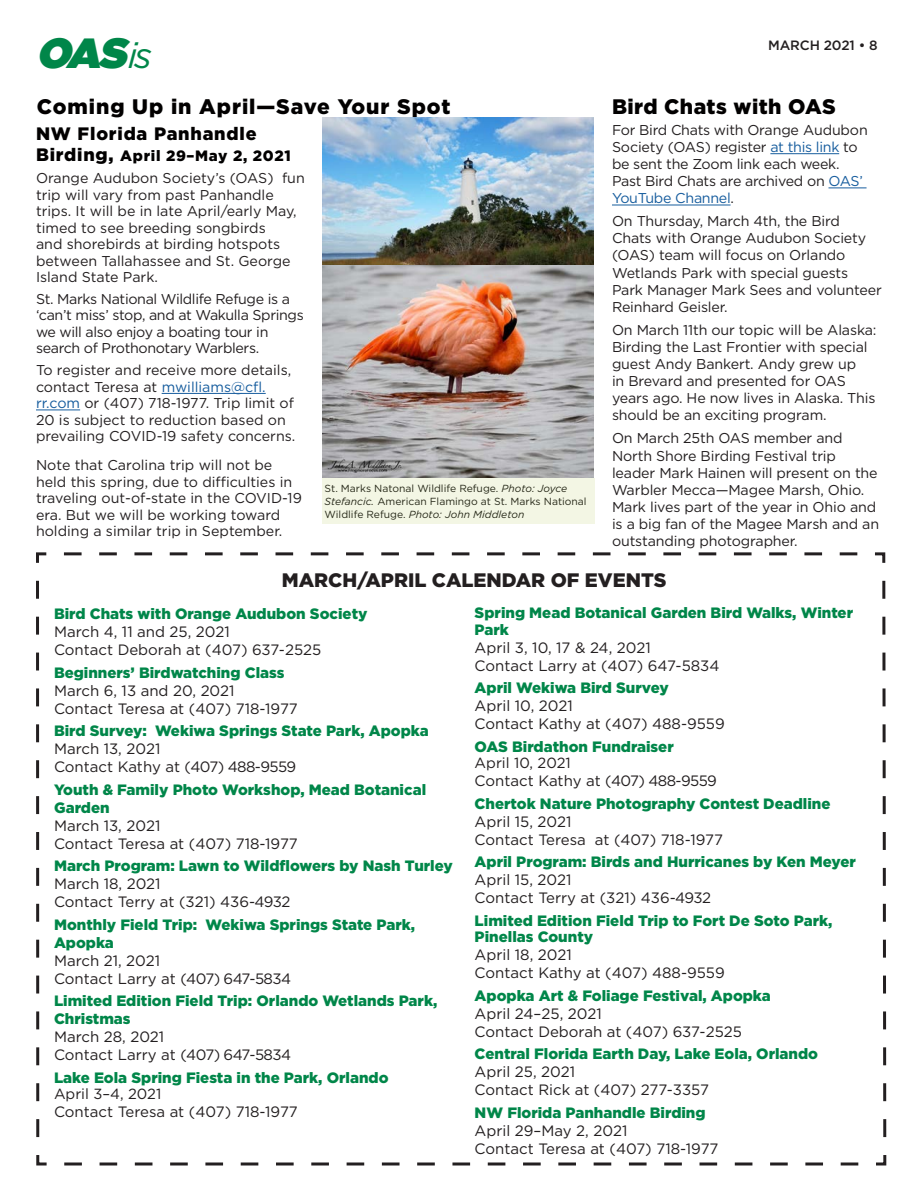
<style>
.page{position:relative;width:918px;height:1188px;background:#fff}
.page>*{position:absolute;margin:0;border:0;box-sizing:border-box;transform-origin:0 0}
.t1{font:italic 42px "Gotham Ultra";color:#008649}
.Calendar_dates{font:900 21px "Gotham";letter-spacing:.035em;color:#020000}
.CAL_Date{font:900 19.5px "Gotham";color:#231f20}
.OASis_9_6_3_5{font:900 18px "Gotham";letter-spacing:.045em;color:#020000}
.Calendar_dates-2{font:900 15px/18px "Gotham";color:#008649}
.Calendar_dates-3{font:15px/18px "Gotham";color:#231f20}
.OASis_9_6_3_5-2{font:900 15px "Gotham";letter-spacing:.045em;color:#020000}
.Calendar_dates-4{font:14.7px "Gotham";color:#231f20}
.OASis_9_6_3_5-3{font:14.25px/17.1px "Gotham";letter-spacing:-.01em;color:#231f20}
.t2{font:500 13.5px "Gotham";letter-spacing:-.01em;color:#231f20}
.t3{font:10.2px/12.6px "Gotham";color:#262818}
.s1{font-family:"Gotham";font-size:36px}
.s2{font-size:18px}
.s3{color:#175d9e}
.s4{font-style:italic}
.s5{font-weight:900;color:#008649}
.s6{font-weight:400;color:#231f20}
</style>
<div class="page">
<svg style="left:36px;top:552px;width:851px;height:614px"></svg>
<hr style="left:162px;top:393px;width:104px;height:1px;background:#175d9e">
<hr style="left:36px;top:410px;width:44px;height:1px;background:#175d9e">
<img style="left:322px;top:118px;width:271px;height:148px">
<div style="left:322px;top:478px;width:274px;height:46px;background:#f3f6e4"></div>
<hr style="left:770px;top:153px;width:69px;height:1px;background:#175d9e">
<hr style="left:828px;top:188px;width:39px;height:1px;background:#175d9e">
<hr style="left:612px;top:205px;width:119px;height:1px;background:#175d9e">
<img style="left:322px;top:266px;width:271px;height:211px">
<h1 class="t1" style="left:36px;top:28px;width:117px">OAS<span class="s1">i s</span></h1>
<p class="t2" style="left:768px;top:37px;width:111px">MARCH 2021 • 8</p>
<p class="Calendar_dates" style="left:37px;top:94px;width:415px">Coming Up in April—Save Your Spot</p>
<p class="OASis_9_6_3_5" style="left:36px;top:123px;width:222px">NW Florida Panhandle</p>
<p class="OASis_9_6_3_5-2" style="left:36px;top:147px;width:256px"><span class="s2">Birding,</span> April 29–May 2, 2021</p>
<p class="OASis_9_6_3_5-3" style="left:36px;top:169px;width:270px;line-height:16.5px">Orange Audubon Society’s (OAS) fun trip will vary from past Panhandle trips. It will be in late April/early May, timed to see breeding songbirds<br>and shorebirds at birding hotspots between Tallahassee and St. George Island State Park.</p>
<p class="OASis_9_6_3_5-3" style="left:36px;top:290px;width:269px;line-height:16.5px">St. Marks National Wildlife Refuge is a ‘can’t miss’ stop, and at Wakulla Springs we will also enjoy a boating tour in search of Prothonotary Warblers.</p>
<p class="OASis_9_6_3_5-3" style="left:36px;top:361px;width:261px;line-height:16.5px">To register and receive more details, contact Teresa at <span class="s3">mwilliams@cfl. rr.com</span> or (407) 718-1977. Trip limit of 20 is subject to reduction based on prevailing COVID-19 safety concerns.</p>
<p class="OASis_9_6_3_5-3" style="left:36px;top:457px;width:267px;line-height:16.5px">Note that Carolina trip will not be held this spring, due to difficulties in traveling out-of-state in the COVID-19 era. But we will be working toward holding a similar trip in September.</p>
<p class="t3" style="left:325px;top:482px;width:264px">St. Marks Natonal Wildlife Refuge. <span class="s4">Photo: Joyce<br>Stefancic.</span> American Flamingo at St. Marks National<br>Wildlife Refuge. <span class="s4">Photo: John Middleton</span></p>
<p class="Calendar_dates" style="left:612px;top:94px;width:225px">Bird Chats with OAS</p>
<p class="OASis_9_6_3_5-3" style="left:612px;top:121px;width:257px">For Bird Chats with Orange Audubon<br>Society (OAS) register <span class="s3">at this link</span> to be sent the Zoom link each week.<br>Past Bird Chats are archived on <span class="s3">OAS’<br>YouTube Channel</span>.</p>
<p class="OASis_9_6_3_5-3" style="left:612px;top:212px;width:271px">On Thursday, March 4th, the Bird<br>Chats with Orange Audubon Society (OAS) team will focus on Orlando<br>Wetlands Park with special guests<br>Park Manager Mark Sees and volunteer<br>Reinhard Geisler.</p>
<p class="OASis_9_6_3_5-3" style="left:612px;top:321px;width:266px">On March 11th our topic will be Alaska:<br>Birding the Last Frontier with special guest Andy Bankert. Andy grew up<br>in Brevard and presented for OAS years ago. He now lives in Alaska. This should be an exciting program.</p>
<p class="OASis_9_6_3_5-3" style="left:612px;top:430px;width:269px">On March 25th OAS member and North Shore Birding Festival trip leader Mark Hainen will present on the Warbler Mecca—Magee Marsh, Ohio.<br>Mark lives part of the year in Ohio and is a big fan of the Magee Marsh and an outstanding photographer.</p>
<p class="CAL_Date" style="left:282px;top:569px;width:386px">MARCH/APRIL CALENDAR OF EVENTS</p>
<p class="Calendar_dates-3" style="left:54px;top:605px;width:315px"><span class="s5">Bird Chats with Orange Audubon Society<br></span>March 4, 11 and 25, 2021<br>Contact Deborah at (407) 637-2525</p>
<p class="Calendar_dates-3" style="left:54px;top:663px;width:245px"><span class="s5">Beginners’ Birdwatching Class<br></span>March 6, 13 and 20, 2021<br>Contact Teresa at (407) 718-1977</p>
<p class="Calendar_dates-2" style="left:54px;top:721px;width:376px">Bird Survey: Wekiwa Springs State Park, Apopka<br><span class="s6">March 13, 2021<br>Contact Kathy at (407) 488-9559</span></p>
<p class="Calendar_dates-2" style="left:54px;top:780px;width:374px">Youth &amp; Family Photo Workshop, Mead Botanical<br>Garden</p>
<p class="Calendar_dates-3" style="left:54px;top:816px;width:245px">March 13, 2021<br>Contact Teresa at (407) 718-1977</p>
<p class="Calendar_dates-2" style="left:54px;top:856px;width:400px">March Program: Lawn to Wildflowers by Nash Turley<br><span class="s6">March 18, 2021</span></p>
<p class="Calendar_dates-3" style="left:54px;top:893px;width:238px">Contact Terry at (321) 436-4932</p>
<p class="Calendar_dates-2" style="left:54px;top:915px;width:363px">Monthly Field Trip: Wekiwa Springs State Park,<br>Apopka<br><span class="s6">March 21, 2021<br>Contact Larry at (407) 647-5834</span></p>
<p class="Calendar_dates-2" style="left:54px;top:991px;width:385px">Limited Edition Field Trip: Orlando Wetlands Park,<br>Christmas</p>
<p class="Calendar_dates-3" style="left:54px;top:1028px;width:239px">March 28, 2021<br>Contact Larry at (407) 647-5834</p>
<p class="Calendar_dates-2" style="left:54px;top:1068px;width:336px">Lake Eola Spring Fiesta in the Park, Orlando</p>
<p class="Calendar_dates-4" style="left:54px;top:1086px;width:109px">April 3–4, 2021</p>
<p class="Calendar_dates-3" style="left:54px;top:1103px;width:245px">Contact Teresa at (407) 718-1977</p>
<p class="Calendar_dates-2" style="left:475px;top:604px;width:380px;line-height:16.5px">Spring Mead Botanical Garden Bird Walks, Winter<br>Park</p>
<p class="Calendar_dates-3" style="left:475px;top:638px;width:178px">April 3, 10, 17 &amp; 24, 2021</p>
<p class="Calendar_dates-3" style="left:475px;top:656px;width:246px">Contact Larry at (407) 647-5834</p>
<p class="Calendar_dates-2" style="left:475px;top:679px;width:196px">April Wekiwa Bird Survey</p>
<p class="Calendar_dates-3" style="left:475px;top:697px;width:100px">April 10, 2021</p>
<p class="Calendar_dates-3" style="left:475px;top:715px;width:252px">Contact Kathy at (407) 488-9559</p>
<p class="Calendar_dates-2" style="left:475px;top:737px;width:201px">OAS Birdathon Fundraiser</p>
<p class="Calendar_dates-4" style="left:475px;top:755px;width:98px">April 10, 2021</p>
<p class="Calendar_dates-3" style="left:475px;top:772px;width:244px">Contact Kathy at (407) 488-9559</p>
<p class="Calendar_dates-2" style="left:475px;top:794px;width:357px">Chertok Nature Photography Contest Deadline</p>
<p class="Calendar_dates-3" style="left:475px;top:812px;width:98px">April 15, 2021</p>
<p class="Calendar_dates-3" style="left:475px;top:830px;width:250px">Contact Teresa at (407) 718-1977</p>
<p class="Calendar_dates-2" style="left:475px;top:853px;width:383px">April Program: Birds and Hurricanes by Ken Meyer<br><span class="s6">April 15, 2021</span></p>
<p class="Calendar_dates-3" style="left:475px;top:889px;width:238px">Contact Terry at (321) 436-4932</p>
<p class="Calendar_dates-2" style="left:475px;top:912px;width:359px;line-height:16.5px">Limited Edition Field Trip to Fort De Soto Park,<br>Pinellas County</p>
<p class="Calendar_dates-3" style="left:475px;top:946px;width:99px">April 18, 2021</p>
<p class="Calendar_dates-3" style="left:475px;top:964px;width:252px">Contact Kathy at (407) 488-9559</p>
<p class="Calendar_dates-2" style="left:475px;top:986px;width:298px">Apopka Art &amp; Foliage Festival, Apopka</p>
<p class="Calendar_dates-3" style="left:475px;top:1004px;width:129px">April 24–25, 2021</p>
<p class="Calendar_dates-3" style="left:475px;top:1022px;width:269px">Contact Deborah at (407) 637-2525</p>
<p class="Calendar_dates-2" style="left:475px;top:1045px;width:345px">Central Florida Earth Day, Lake Eola, Orlando</p>
<p class="Calendar_dates-3" style="left:475px;top:1063px;width:102px">April 25, 2021</p>
<p class="Calendar_dates-3" style="left:475px;top:1081px;width:236px">Contact Rick at (407) 277-3357</p>
<p class="Calendar_dates-2" style="left:475px;top:1103px;width:232px">NW Florida Panhandle Birding</p>
<p class="Calendar_dates-3" style="left:475px;top:1121px;width:154px">April 29–May 2, 2021</p>
<p class="Calendar_dates-3" style="left:475px;top:1139px;width:245px">Contact Teresa at (407) 718-1977</p>
</div>
